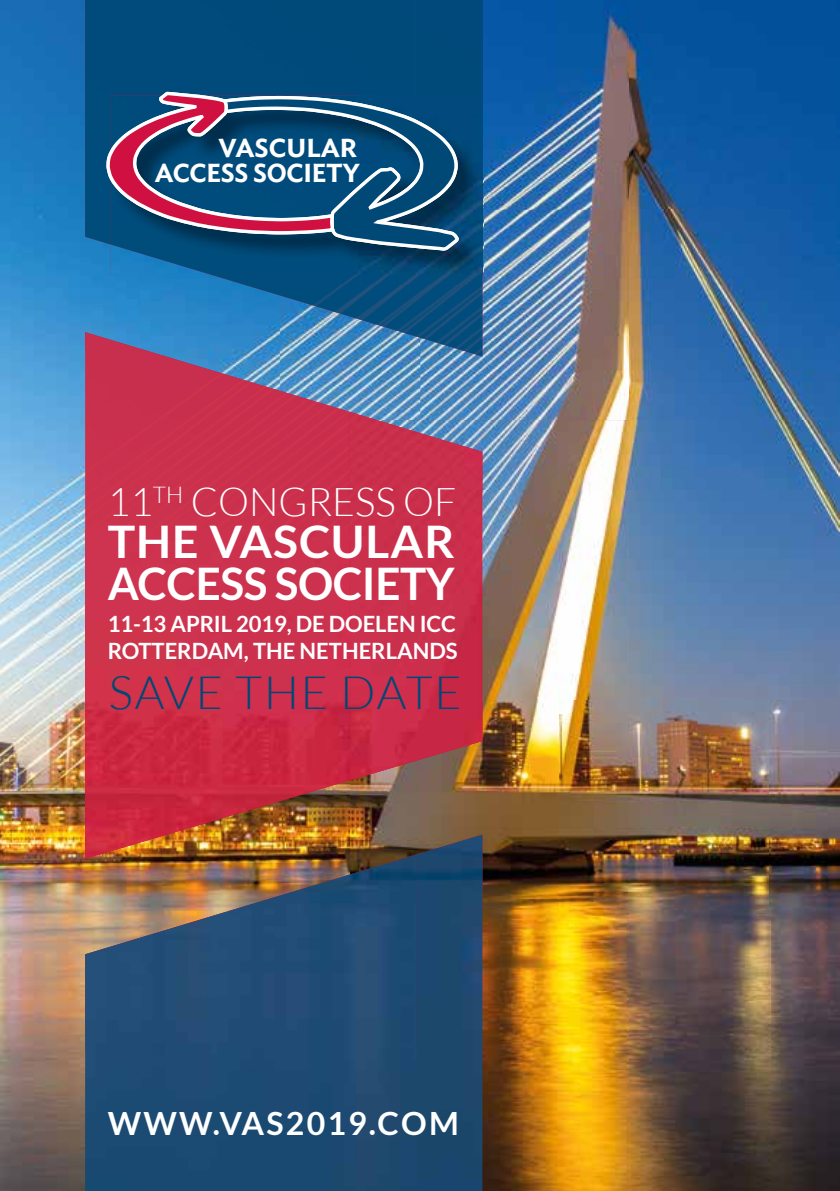
<style>
.page{position:relative;width:840px;height:1191px;background:#fff}
.page>*{position:absolute;margin:0;border:0;box-sizing:border-box;transform-origin:0 0}
.t1{font:300 46px "Lato";letter-spacing:.04em;color:#004876}
.t2{font:700 45px/42.2px "Lato";letter-spacing:-.01em;color:#fff}
.t3{font:300 39.6px "Lato";color:#fff}
.t4{font:700 32px "Lato";letter-spacing:.07em;color:#fff}
.t5{font:600 25.8px/24.8px "Ideal Sans";letter-spacing:-.01em;color:#fff;text-align:right}
.t6{font:700 22.4px/26.4px "Lato";letter-spacing:-.005em;color:#fff}
</style>
<div class="page">
<img style="left:0;top:0;width:139px;height:350px">
<img style="left:482px;top:0;width:357px;height:210px">
<img style="left:139px;top:275px;width:106px;height:57px">
<img style="left:420px;top:210px;width:419px;height:210px">
<img style="left:350px;top:356px;width:70px;height:56px">
<img style="left:0;top:350px;width:85px;height:350px">
<img style="left:482px;top:420px;width:357px;height:70px">
<img style="left:482px;top:490px;width:357px;height:210px">
<img style="left:0;top:700px;width:139px;height:350px">
<img style="left:350px;top:700px;width:419px;height:210px">
<img style="left:769px;top:700px;width:70px;height:491px">
<img style="left:139px;top:859px;width:78px;height:51px">
<img style="left:139px;top:910px;width:78px;height:4px">
<img style="left:482px;top:910px;width:287px;height:281px">
<img style="left:0;top:1050px;width:85px;height:141px">
<div style="left:85px;top:0;width:331px;height:142px;background:#004b7b"></div>
<div style="left:416px;top:0;width:66px;height:95px;background:#004a7a"></div>
<img style="left:85px;top:142px;width:21px;height:102px">
<img style="left:212px;top:275px;width:270px;height:10px">
<img style="left:245px;top:285px;width:237px;height:71px">
<img style="left:212px;top:95px;width:271px;height:180px">
<img style="left:110px;top:251px;width:102px;height:24px">
<svg style="left:106px;top:92px;width:352px;height:159px;background:#30567d"></svg>
<img style="left:85px;top:332px;width:265px;height:527px">
<img style="left:350px;top:412px;width:132px;height:368px">
<img style="left:217px;top:854px;width:199px;height:337px">
<img style="left:416px;top:834px;width:66px;height:357px">
<img style="left:85px;top:914px;width:132px;height:277px">
<p class="t5" style="left:155px;top:134px;width:206px">VASCULAR<br>ACCESS SOCIETY</p>
<h3 class="t3" style="left:108px;top:480px;width:350px">11<sup>TH</sup> CONGRESS OF</h3>
<h2 class="t2" style="left:108px;top:520px;width:348px">THE VASCULAR<br>ACCESS SOCIETY</h2>
<p class="t6" style="left:108px;top:610px;width:351px">11-13 APRIL 2019, DE DOELEN ICC<br>ROTTERDAM, THE NETHERLANDS</p>
<h1 class="t1" style="left:109px;top:668px;width:354px">SAVE THE DATE</h1>
<h3 class="t4" style="left:108px;top:1105px;width:352px">WWW.VAS2019.COM</h3>
</div>
